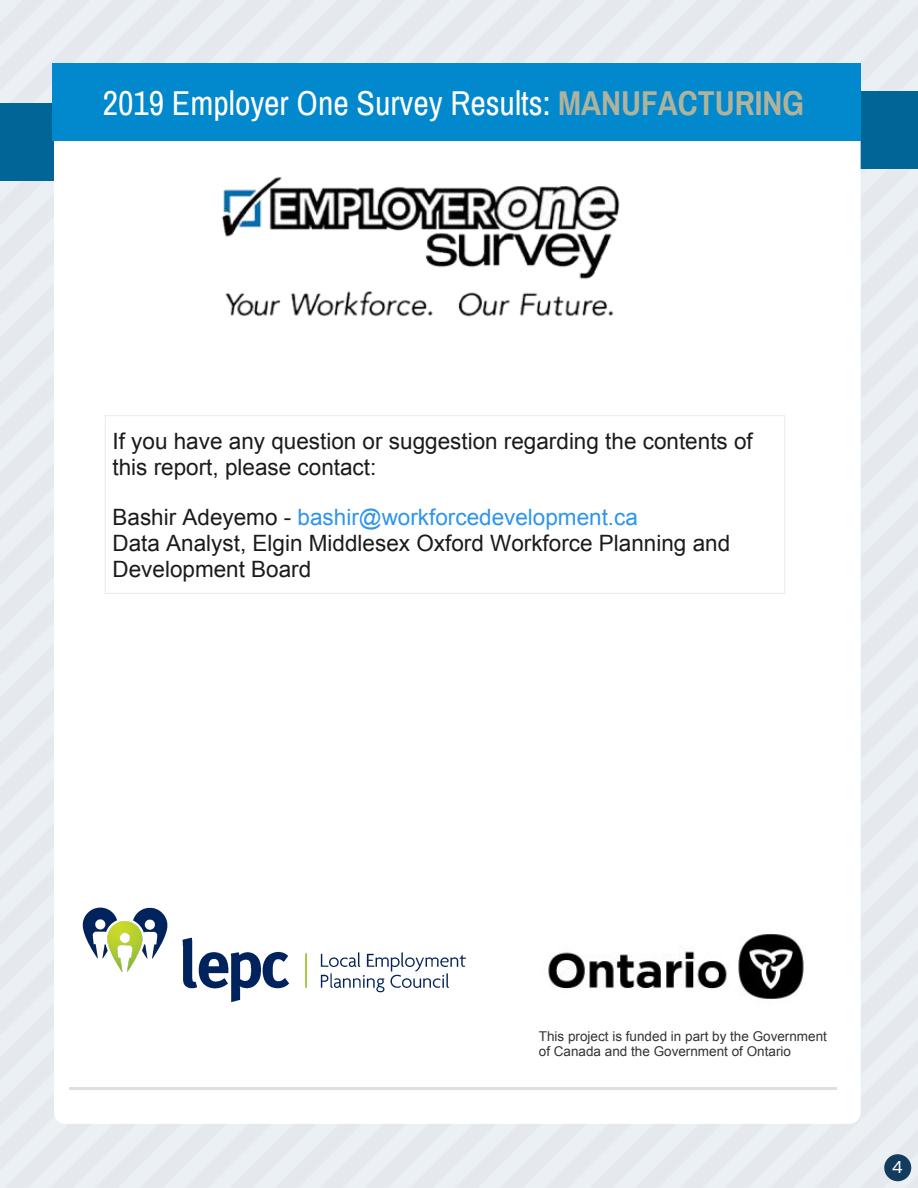
<style>
.page{position:relative;width:918px;height:1188px;background:#e7ebf0}
.page>*{position:absolute;margin:0;border:0;box-sizing:border-box;transform-origin:0 0}
.t1{font:33.75px "Archivo Narrow";color:#fff}
.t2{font:22.5px/25.8px "Arial";color:#1b1b1b}
.t3{font:16.8px "Poppins";color:#fff}
.t4{font:13.5px/15.8px "Arial";color:#333}
.s1{font-weight:700;color:#b0b39c}
.s2{color:#2d95ec}
</style>
<div class="page">
<div style="left:747px;top:91px;width:171px;height:78px;background:#016597"></div>
<div style="left:0;top:104px;width:170px;height:77px;background:#016597"></div>
<div style="left:54px;top:141px;width:807px;height:983px;background:#fff"></div>
<div style="left:52px;top:63px;width:809px;height:78px;background:#0288cc"></div>
<hr style="left:70px;top:1088px;width:767px;height:2px;background:#dce0e4">
<img style="left:213px;top:163px;width:416px;height:167px">
<img style="left:72px;top:902px;width:405px;height:106px">
<div style="left:884px;top:1154px;width:27px;height:27px;background:#123b5d;border-radius:50%"></div>
<img style="left:515px;top:902px;width:322px;height:126px">
<h1 class="t1" style="left:103px;top:82px;width:703px">2019 Employer One Survey Results: <span class="s1">MANUFACTURING</span></h1>
<p class="t2" style="left:112px;top:428px;width:642px">If you have any question or suggestion regarding the contents of this report, please contact:</p>
<p class="t2" style="left:112px;top:505px;width:619px">Bashir Adeyemo - <span class="s2">bashir@workforcedevelopment.ca<br></span>Data Analyst, Elgin Middlesex Oxford Workforce Planning and<br>Development Board</p>
<p class="t4" style="left:539px;top:1028px;width:290px">This project is funded in part by the Government of Canada and the Government of Ontario</p>
<p class="t3" style="left:892px;top:1158px;width:12px">4</p>
</div>
